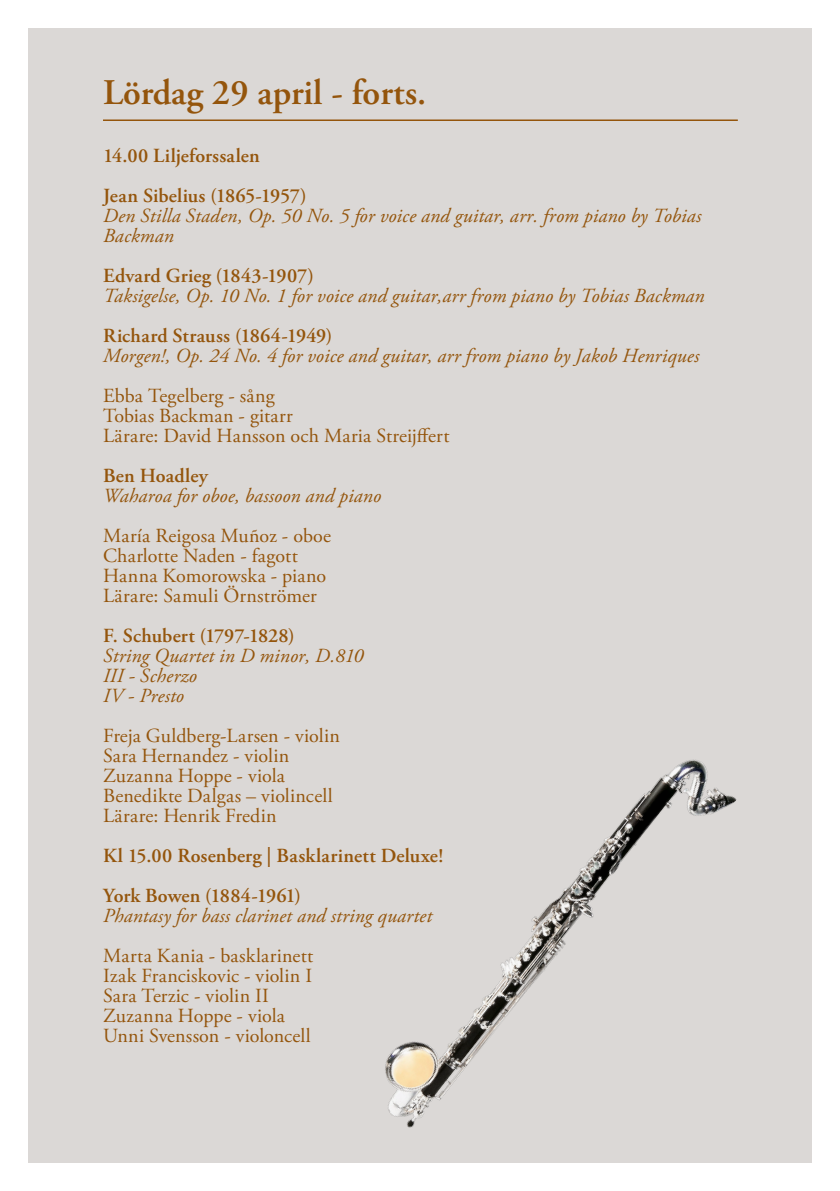
<style>
.page{position:relative;width:840px;height:1191px;background:#fff}
.page>*{position:absolute;margin:0;border:0;box-sizing:border-box;transform-origin:0 0}
.H2_Brons_huvudrubrik{font:600 36px "Adobe Garamond Pro";color:#94550c}
.Intro_Brons_Brödtext{font:italic 20px/20px "Adobe Garamond Pro";letter-spacing:.005em;color:#94550c}
.Intro_Brons_Brödtext-2{font:20px/20px "Adobe Garamond Pro";letter-spacing:.01em;color:#94550c}
.Intro_Brons_Brödtext-3{font:600 20px "Adobe Garamond Pro";letter-spacing:.005em;color:#94550c}
.s1{font-weight:600;font-style:normal}
</style>
<div class="page">
<div style="left:28px;top:28px;width:783px;height:1134px;background:#dbd8d6"></div>
<hr style="left:103px;top:119px;width:634px;height:2px;background:#94550c">
<img style="left:337px;top:759px;width:413px;height:404px">
<h2 class="H2_Brons_huvudrubrik" style="left:103px;top:71px;width:325px">Lördag 29 april - forts.</h2>
<p class="Intro_Brons_Brödtext-3" style="left:103px;top:144px;width:158px">14.00 Liljeforssalen</p>
<p class="Intro_Brons_Brödtext" style="left:103px;top:186px;width:599px"><span class="s1">Jean Sibelius (1865-1957)<br></span>Den Stilla Staden, Op. 50 No. 5 for voice and guitar, arr. from piano by Tobias<br>Backman</p>
<p class="Intro_Brons_Brödtext" style="left:103px;top:266px;width:602px"><span class="s1">Edvard Grieg (1843-1907)<br></span>Taksigelse, Op. 10 No. 1 for voice and guitar,arr from piano by Tobias Backman</p>
<p class="Intro_Brons_Brödtext" style="left:103px;top:326px;width:597px"><span class="s1">Richard Strauss (1864-1949)<br></span>Morgen!, Op. 24 No. 4 for voice and guitar, arr from piano by Jakob Henriques</p>
<p class="Intro_Brons_Brödtext-2" style="left:103px;top:386px;width:173px">Ebba Tegelberg - sång</p>
<p class="Intro_Brons_Brödtext-2" style="left:103px;top:406px;width:191px">Tobias Backman - gitarr</p>
<p class="Intro_Brons_Brödtext-2" style="left:103px;top:426px;width:348px">Lärare: David Hansson och Maria Streijffert</p>
<p class="Intro_Brons_Brödtext" style="left:103px;top:466px;width:279px"><span class="s1">Ben Hoadley<br></span>Waharoa for oboe, bassoon and piano</p>
<p class="Intro_Brons_Brödtext-2" style="left:103px;top:526px;width:229px">María Reigosa Muñoz - oboe<br>Charlotte Naden - fagott</p>
<p class="Intro_Brons_Brödtext-2" style="left:103px;top:566px;width:224px">Hanna Komorowska - piano<br>Lärare: Samuli Örnströmer</p>
<p class="Intro_Brons_Brödtext" style="left:103px;top:626px;width:262px"><span class="s1">F. Schubert (1797-1828)<br></span>String Quartet in D minor, D.810</p>
<p class="Intro_Brons_Brödtext" style="left:103px;top:666px;width:95px">III - Scherzo</p>
<p class="Intro_Brons_Brödtext" style="left:103px;top:686px;width:82px">IV - Presto</p>
<p class="Intro_Brons_Brödtext-2" style="left:103px;top:726px;width:238px">Freja Guldberg-Larsen - violin<br>Sara Hernandez - violin<br>Zuzanna Hoppe - viola<br>Benedikte Dalgas – violincell</p>
<p class="Intro_Brons_Brödtext-2" style="left:103px;top:806px;width:175px">Lärare: Henrik Fredin</p>
<p class="Intro_Brons_Brödtext-3" style="left:103px;top:844px;width:342px">Kl 15.00 Rosenberg | Basklarinett Deluxe!</p>
<p class="Intro_Brons_Brödtext-3" style="left:103px;top:884px;width:199px">York Bowen (1884-1961)</p>
<p class="Intro_Brons_Brödtext" style="left:103px;top:906px;width:330px">Phantasy for bass clarinet and string quartet</p>
<p class="Intro_Brons_Brödtext-2" style="left:103px;top:946px;width:212px">Marta Kania - basklarinett</p>
<p class="Intro_Brons_Brödtext-2" style="left:103px;top:966px;width:210px">Izak Franciskovic - violin I</p>
<p class="Intro_Brons_Brödtext-2" style="left:103px;top:986px;width:167px">Sara Terzic - violin II</p>
<p class="Intro_Brons_Brödtext-2" style="left:103px;top:1006px;width:183px">Zuzanna Hoppe - viola</p>
<p class="Intro_Brons_Brödtext-2" style="left:103px;top:1026px;width:209px">Unni Svensson - violoncell</p>
</div>
